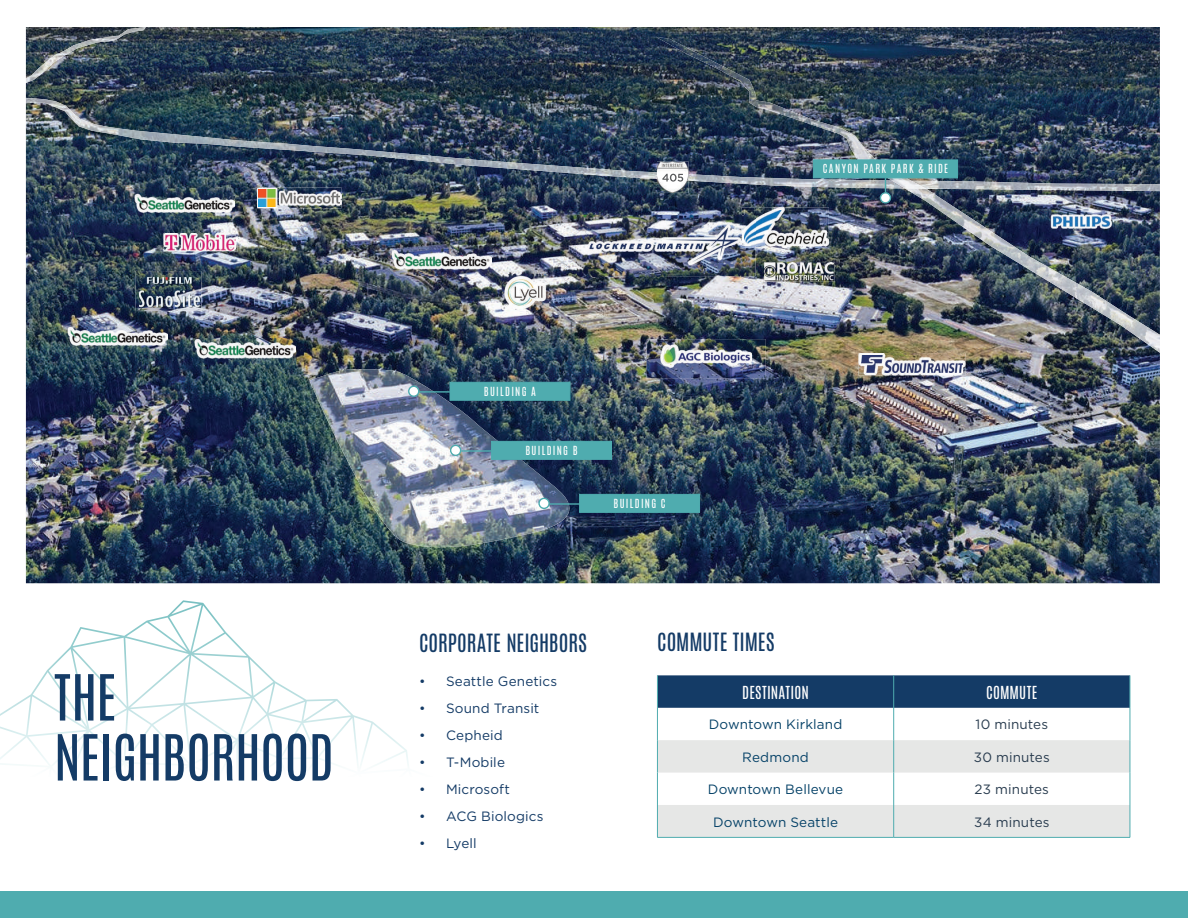
<style>
.page{position:relative;width:1188px;height:918px;background:#fff}
.page>*{position:absolute;margin:0;border:0;box-sizing:border-box;transform-origin:0 0}
.t1{font:54px/60px "Antonio";letter-spacing:-.015em;color:#143b66}
.t2{font:21px "Antonio";letter-spacing:-.005em;color:#143b66}
.t3{font:15px "Antonio";letter-spacing:.01em;color:#fff}
.t4{font:13.5px "Gotham";letter-spacing:.01em;color:#143b66}
.t5{font:13.5px "Gotham";letter-spacing:.01em;color:#064268}
.t6{font:13.5px "Gotham";letter-spacing:.01em;color:#293c4f}
.t7{font:10.5px "Antonio";letter-spacing:.12em;color:#fff}
</style>
<div class="page">
<svg style="left:0;top:600px;width:409px;height:166px"></svg>
<img style="left:26px;top:191px;width:1134px;height:392px">
<div style="left:658px;top:675px;width:472px;height:33px;background:#143b66"></div>
<svg style="left:658px;top:740px;width:472px;height:97px;fill:#e6e7e6"></svg>
<hr style="left:657px;top:675px;width:1px;height:33px;background:#4facaf">
<hr style="left:1130px;top:675px;width:1px;height:33px;background:#4facaf">
<hr style="left:657px;top:708px;width:1px;height:32px;background:#4facaf">
<hr style="left:1130px;top:708px;width:1px;height:32px;background:#4facaf">
<hr style="left:657px;top:740px;width:1px;height:33px;background:#4facaf">
<hr style="left:1130px;top:740px;width:1px;height:33px;background:#4facaf">
<hr style="left:657px;top:773px;width:1px;height:32px;background:#4facaf">
<hr style="left:1130px;top:773px;width:1px;height:32px;background:#4facaf">
<hr style="left:657px;top:805px;width:1px;height:32px;background:#4facaf">
<hr style="left:1130px;top:805px;width:1px;height:32px;background:#4facaf">
<hr style="left:657px;top:837px;width:237px;height:1px;background:#4facaf">
<hr style="left:894px;top:837px;width:236px;height:1px;background:#4facaf">
<hr style="left:893px;top:675px;width:1px;height:33px;background:#4facaf">
<hr style="left:893px;top:708px;width:1px;height:32px;background:#4facaf">
<hr style="left:893px;top:740px;width:1px;height:33px;background:#4facaf">
<hr style="left:893px;top:773px;width:1px;height:32px;background:#4facaf">
<hr style="left:893px;top:805px;width:1px;height:32px;background:#4facaf">
<svg style="left:25px;top:83px;width:1px;height:15px"></svg>
<img style="left:26px;top:27px;width:1134px;height:164px">
<img style="left:656px;top:37px;width:98px;height:53px">
<img style="left:747px;top:89px;width:113px;height:53px">
<img style="left:848px;top:141px;width:88px;height:54px">
<img style="left:915px;top:194px;width:102px;height:54px">
<img style="left:993px;top:247px;width:113px;height:54px">
<img style="left:1079px;top:300px;width:81px;height:53px">
<img style="left:892px;top:180px;width:34px;height:9px">
<img style="left:657px;top:161px;width:31px;height:32px">
<img style="left:657px;top:172px;width:31px;height:9px">
<svg style="left:662px;top:174px;width:21px;height:8px"></svg>
<img style="left:163px;top:233px;width:75px;height:18px">
<img style="left:164px;top:234px;width:72px;height:17px">
<img style="left:257px;top:188px;width:85px;height:20px">
<img style="left:259px;top:190px;width:81px;height:16px">
<img style="left:133px;top:193px;width:102px;height:26px">
<img style="left:66px;top:326px;width:102px;height:26px">
<img style="left:194px;top:339px;width:101px;height:25px">
<img style="left:136px;top:271px;width:65px;height:40px">
<img style="left:139px;top:277px;width:62px;height:31px">
<img style="left:858px;top:353px;width:108px;height:23px">
<img style="left:861px;top:356px;width:102px;height:17px">
<img style="left:647px;top:339px;width:119px;height:39px">
<img style="left:660px;top:344px;width:92px;height:24px">
<img style="left:742px;top:207px;width:87px;height:41px">
<img style="left:744px;top:210px;width:82px;height:35px">
<img style="left:390px;top:249px;width:102px;height:26px">
<img style="left:765px;top:262px;width:70px;height:20px">
<img style="left:765px;top:262px;width:68px;height:19px">
<div style="left:0;top:891px;width:1188px;height:27px;background:#4facaf"></div>
<img style="left:310px;top:369px;width:272px;height:178px">
<div style="left:450px;top:382px;width:120px;height:18px;background:#4facaf"></div>
<hr style="left:419px;top:391px;width:31px;height:2px;background:#4facaf">
<div style="left:409px;top:386px;width:10px;height:10px;background:#fff;border-radius:50%"></div>
<div style="left:408px;top:386px;width:11px;height:11px;border:1px solid #4facaf;border-radius:50%"></div>
<div style="left:491px;top:441px;width:121px;height:19px;background:#4facaf;border:1px solid #4facaf"></div>
<hr style="left:461px;top:450px;width:31px;height:2px;background:#4facaf">
<div style="left:451px;top:445px;width:10px;height:10px;background:#fff;border-radius:50%"></div>
<div style="left:450px;top:445px;width:11px;height:11px;border:1px solid #4facaf;border-radius:50%"></div>
<div style="left:579px;top:494px;width:121px;height:19px;background:#4facaf;border:1px solid #4facaf"></div>
<hr style="left:550px;top:503px;width:30px;height:2px;background:#4facaf">
<svg style="left:539px;top:498px;width:10px;height:10px"></svg>
<div style="left:538px;top:498px;width:12px;height:11px;border:1px solid #4facaf;border-radius:50%"></div>
<svg style="left:885px;top:178px;width:1px;height:14px"></svg>
<svg style="left:880px;top:193px;width:10px;height:10px"></svg>
<div style="left:880px;top:192px;width:11px;height:12px;border:1px solid #4facaf;border-radius:50%"></div>
<div style="left:813px;top:160px;width:145px;height:18px;background:#4facaf"></div>
<img style="left:503px;top:275px;width:45px;height:34px">
<img style="left:1050px;top:209px;width:63px;height:25px">
<img style="left:578px;top:216px;width:164px;height:30px">
<img style="left:578px;top:246px;width:177px;height:30px">
<img style="left:742px;top:216px;width:13px;height:32px">
<img style="left:744px;top:216px;width:11px;height:29px">
<h1 class="t1" style="left:54px;top:668px;width:281px">THE<br>NEIGHBORHOOD</h1>
<p class="t7" style="left:484px;top:383px;width:54px">BUILDING A</p>
<p class="t7" style="left:525px;top:443px;width:54px">BUILDING B</p>
<p class="t7" style="left:614px;top:496px;width:54px">BUILDING C</p>
<p class="t7" style="left:823px;top:161px;width:127px">CANYON PARK PARK &amp; RIDE</p>
<h2 class="t2" style="left:419px;top:627px;width:170px">CORPORATE NEIGHBORS</h2>
<h2 class="t2" style="left:657px;top:626px;width:119px">COMMUTE TIMES</h2>
<p class="t4" style="left:419px;top:672px;width:140px">• Seattle Genetics</p>
<p class="t4" style="left:419px;top:699px;width:122px">• Sound Transit</p>
<p class="t4" style="left:419px;top:726px;width:85px">• Cepheid</p>
<p class="t4" style="left:419px;top:753px;width:87px">• T-Mobile</p>
<p class="t4" style="left:419px;top:780px;width:93px">• Microsoft</p>
<p class="t4" style="left:419px;top:807px;width:126px">• ACG Biologics</p>
<p class="t4" style="left:419px;top:834px;width:59px">• Lyell</p>
<p class="t3" style="left:742px;top:681px;width:68px">DESTINATION</p>
<p class="t3" style="left:986px;top:681px;width:53px">COMMUTE</p>
<p class="t5" style="left:709px;top:716px;width:135px">Downtown Kirkland</p>
<p class="t6" style="left:976px;top:716px;width:74px">10 minutes</p>
<p class="t5" style="left:742px;top:748px;width:68px">Redmond</p>
<p class="t6" style="left:974px;top:748px;width:77px">30 minutes</p>
<p class="t5" style="left:708px;top:781px;width:137px">Downtown Bellevue</p>
<p class="t6" style="left:975px;top:781px;width:76px">23 minutes</p>
<p class="t5" style="left:713px;top:813px;width:126px">Downtown Seattle</p>
<p class="t6" style="left:974px;top:813px;width:77px">34 minutes</p>
</div>
